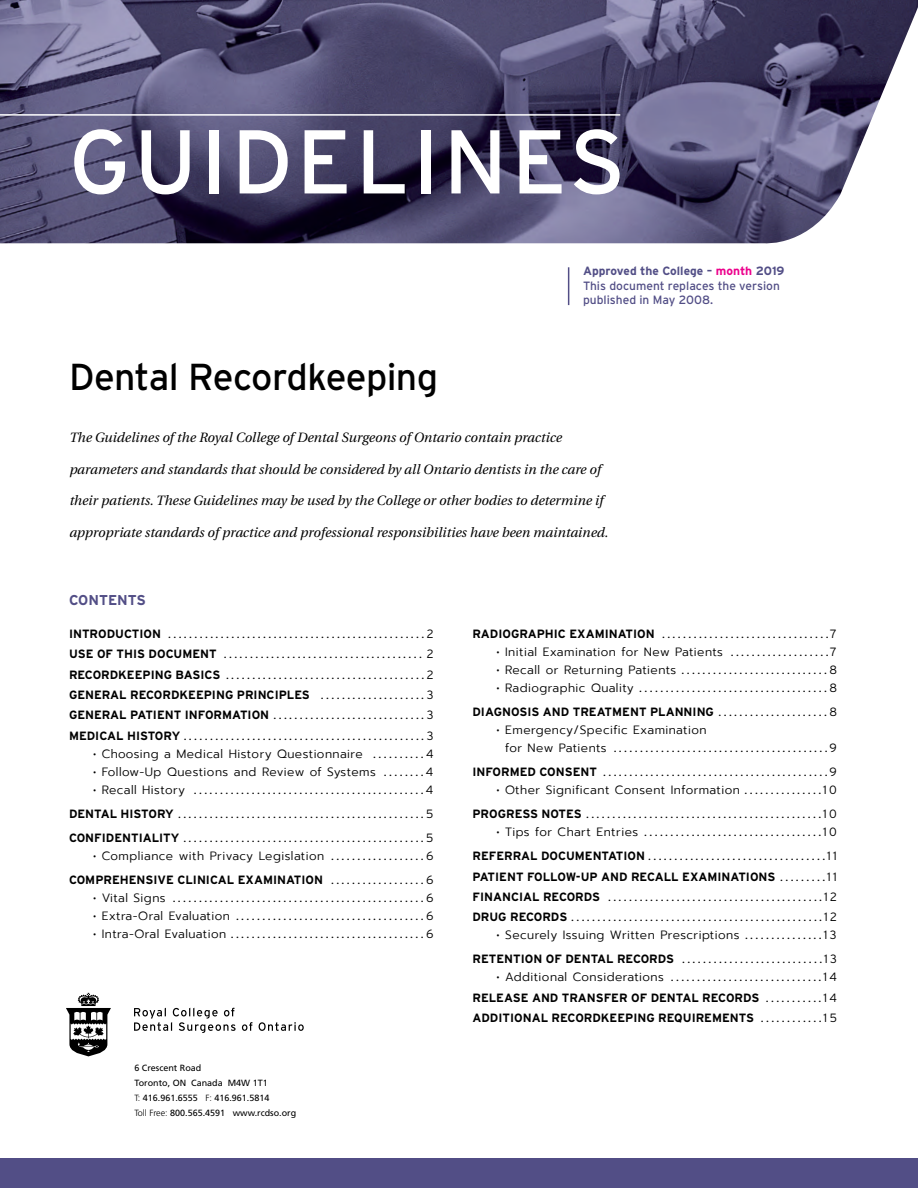
<style>
.page{position:relative;width:918px;height:1188px;background:#fff}
.page>*{position:absolute;margin:0;border:0;box-sizing:border-box;transform-origin:0 0}
.t1{font:90.3px "Interstate";letter-spacing:.04em;color:#fff}
.t2{font:37.5px "Interstate";letter-spacing:-.02em;color:#000}
.t3{font:700 14.25px "Interstate";color:#524e86}
.t4{font:italic 13.5px "Utopia";color:#000}
.t5{font:300 12px/20.4px "Interstate";letter-spacing:.2em;color:#000;text-align:justify}
.t6{font:300 12px "Prompt";letter-spacing:.04em;color:#000}
.t7{font:700 12px/20.4px "Interstate";color:#000;text-align:justify}
.t8{font:12px/14.4px "Interstate";color:#524e86}
.t9{font:9px/15px "Frutiger";color:#000}
.s1{font-weight:700}
.s2{font-weight:700;color:#ec008c}
.s3{font-family:"Interstate"}
.s4{font-family:"Prompt"}
.s5{font-weight:300}
.s6{font-family:"Prompt";font-weight:300}
</style>
<div class="page">
<img style="left:0;top:0;width:918px;height:244px">
<hr style="left:0;top:114px;width:620px;height:2px;background:#fff">
<hr style="left:568px;top:267px;width:1px;height:38px;background:#524e86">
<svg style="left:66px;top:993px;width:45px;height:63px"></svg>
<svg style="left:134px;top:1008px;width:102px;height:25px"></svg>
<svg style="left:242px;top:1022px;width:10px;height:9px"></svg>
<svg style="left:259px;top:1022px;width:45px;height:9px"></svg>
<div style="left:0;top:1159px;width:918px;height:29px;background:#524e86"></div>
<h1 class="t1" style="left:69px;top:111px;width:558px">GUIDELINES</h1>
<h2 class="t2" style="left:69px;top:356px;width:371px">Dental Recordkeeping</h2>
<p class="t8" style="left:583px;top:264px;width:203px"><span class="s1">Approved the College –</span> <span class="s2">month</span> <span class="s1">2019<br></span>This document replaces the version published in May 2008.</p>
<p class="t4" style="left:69px;top:430px;width:494px">The Guidelines of the Royal College of Dental Surgeons of Ontario contain practice</p>
<p class="t4" style="left:69px;top:462px;width:533px">parameters and standards that should be considered by all Ontario dentists in the care of</p>
<p class="t4" style="left:69px;top:493px;width:536px">their patients. These Guidelines may be used by the College or other bodies to determine if</p>
<p class="t4" style="left:69px;top:525px;width:541px">appropriate standards of practice and professional responsibilities have been maintained.</p>
<p class="t3" style="left:69px;top:593px;width:78px">CONTENTS</p>
<p class="t5" style="left:69px;top:623px;width:366px"><span class="s1">INTRODUCTION</span> ................................................. 2<br><span class="s1">USE OF THIS DOCUMENT</span> ...................................... 2<br><span class="s1">RECORDKEEPING BASICS</span> ......................................2<br><span class="s1">GENERAL RECORDKEEPING PRINCIPLES</span> . . . . . . . . . . . . . . . . . . . . 3<br><span class="s1">GENERAL PATIENT INFORMATION</span> .............................3<br><span class="s1">MEDICAL HISTORY</span>..............................................3</p>
<p class="t6" style="left:93px;top:745px;width:342px">• Choosing a Medical History Questionnaire <span class="s3">. . . . . . . . . .4</span></p>
<p class="t6" style="left:93px;top:763px;width:342px">• Follow-Up Questions and Review of Systems <span class="s3">. . . . . . . .4</span></p>
<p class="t5" style="left:69px;top:778px;width:366px;line-height:24px;text-indent:24px"><span class="s4">• Recall History</span> ............................................4<br><span class="s1">DENTAL HISTORY</span> ...............................................5<br><span class="s1">CONFIDENTIALITY</span> ..............................................5</p>
<p class="t6" style="left:93px;top:847px;width:342px">• Compliance with Privacy Legislation <span class="s3">. . . . . . . . . . . . . . . . . . 6</span></p>
<p class="t7" style="left:69px;top:869px;width:366px">COMPREHENSIVE CLINICAL EXAMINATION <span class="s5">. . . . . . . . . . . . . . . . . . 6</span></p>
<p class="t5" style="left:93px;top:887px;width:342px"><span class="s4">• Vital Signs</span> ................................................6</p>
<p class="t5" style="left:93px;top:905px;width:342px"><span class="s4">• Extra-Oral Evaluation</span> ....................................6</p>
<p class="t5" style="left:93px;top:923px;width:342px"><span class="s4">• Intra-Oral Evaluation</span> .....................................6</p>
<p class="t9" style="left:134px;top:1060px;width:163px">6 Crescent Road<br>Toronto, ON Canada M4W 1T1<br><span class="s5">T:</span> 416.961.6555 <span class="s5">F:</span> 416.961.5814<br><span class="s5">Toll Free:</span> 800.565.4591 www.rcdso.org</p>
<p class="t5" style="left:472px;top:624px;width:366px"><span class="s1">RADIOGRAPHIC EXAMINATION</span> ................................7</p>
<p class="t6" style="left:496px;top:644px;width:342px">• Initial Examination for New Patients <span class="s3">. . . . . . . . . . . . . . . . . . .7</span></p>
<p class="t5" style="left:496px;top:660px;width:342px"><span class="s4">• Recall or Returning Patients</span> ............................8</p>
<p class="t5" style="left:472px;top:676px;width:366px;line-height:24px;text-align:right"><span class="s4">• Radiographic Quality</span> ....................................8<br><span class="s1">DIAGNOSIS AND TREATMENT PLANNING</span> . . . . . . . . . . . . . . . . . . . . . 8</p>
<p class="t6" style="left:496px;top:722px;width:212px">• Emergency/Specific Examination</p>
<p class="t5" style="left:472px;top:736px;width:366px;line-height:24px;text-align:right"><span class="s4">for New Patients</span> .........................................9<br><span class="s1">INFORMED CONSENT</span> ...........................................9</p>
<p class="t6" style="left:496px;top:782px;width:342px">• Other Significant Consent Information <span class="s3">. . . . . . . . . . . . . . .1 0</span></p>
<p class="t5" style="left:472px;top:804px;width:366px"><span class="s1">PROGRESS NOTES</span> .............................................10</p>
<p class="t5" style="left:472px;top:820px;width:366px;line-height:24px;text-align:right"><span class="s4">• Tips for Chart Entries</span> ..................................10<br><span class="s1">REFERRAL DOCUMENTATION</span>..................................11</p>
<p class="t5" style="left:472px;top:866px;width:366px"><span class="s1">PATIENT FOLLOW-UP AND RECALL EXAMINATIONS</span> . . . . . . . . . 1 1<br><span class="s1">FINANCIAL RECORDS</span> .........................................12<br><span class="s1">DRUG RECORDS</span> ................................................12</p>
<p class="t6" style="left:496px;top:927px;width:342px">• Securely Issuing Written Prescriptions <span class="s3">. . . . . . . . . . . . . . .1 3</span></p>
<p class="t5" style="left:472px;top:949px;width:366px"><span class="s1">RETENTION OF DENTAL RECORDS</span> ...........................13</p>
<p class="t7" style="left:472px;top:967px;width:366px;text-indent:24px"><span class="s6">• Additional Considerations</span> <span class="s5">.............................14<br></span>RELEASE AND TRANSFER OF DENTAL RECORDS <span class="s5">. . . . . . . . . . . 1 4<br></span>ADDITIONAL RECORDKEEPING REQUIREMENTS <span class="s5">. . . . . . . . . . . . 1 5</span></p>
</div>
